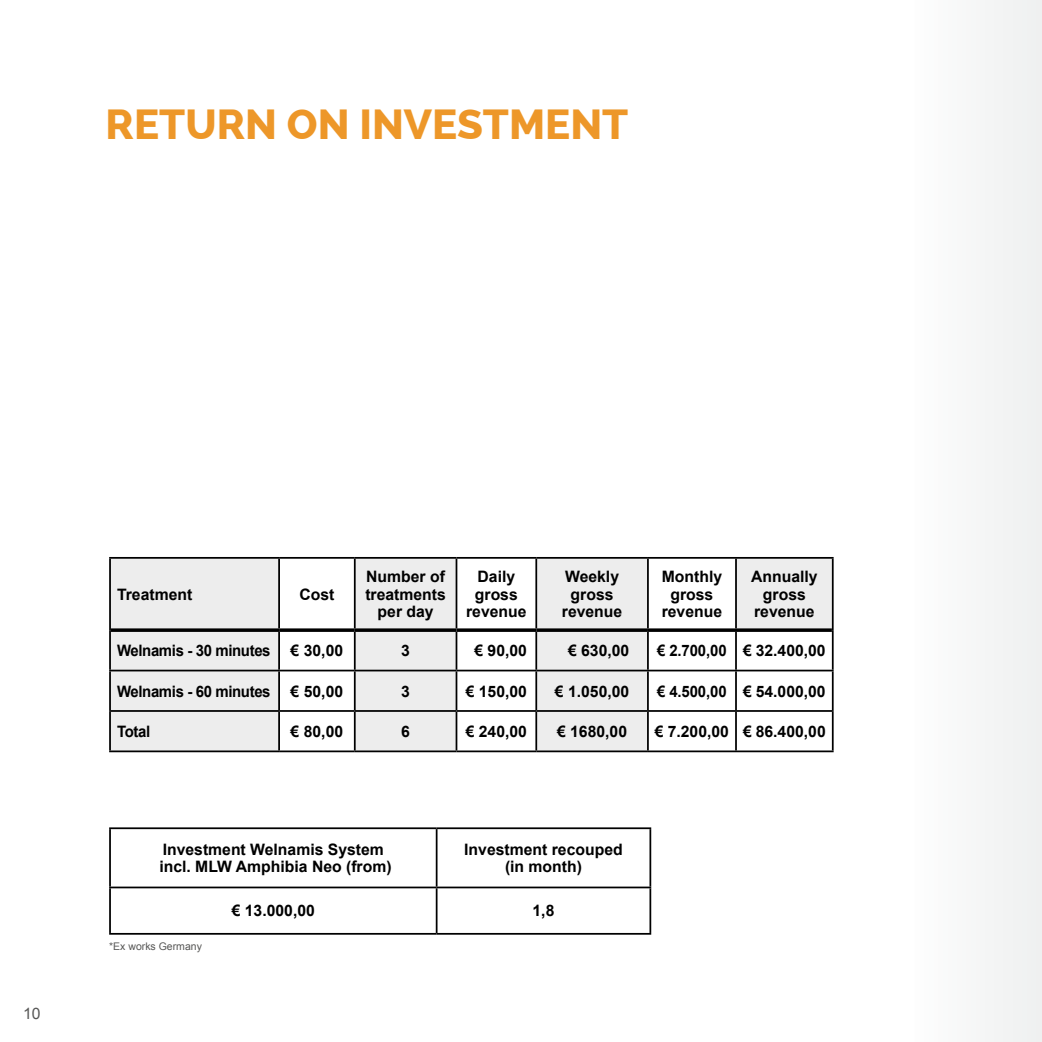
<style>
.page{position:relative;width:1042px;height:1042px;background:#fff}
.page>*{position:absolute;margin:0;border:0;box-sizing:border-box;transform-origin:0 0}
.t1{font:800 42px "Raleway";color:#ed9729}
.t2{font:700 15.75px/17.5px "Arial";color:#000;text-align:center}
.t3{font:700 15.75px "Arial";color:#000;scale:.95 1}
.t4{font:700 15.75px "Arial";letter-spacing:-.025em;color:#000;scale:.95 1}
.t5{font:15.75px "Arial";color:#575756}
.t6{font:10.5px "Arial";color:#575756}
</style>
<div class="page">
<svg style="left:437px;top:829px;width:212px;height:104px"></svg>
<hr style="left:109px;top:827px;width:328px;height:2px;background:#000">
<hr style="left:109px;top:829px;width:2px;height:57px;background:#000">
<hr style="left:437px;top:827px;width:214px;height:2px;background:#000">
<hr style="left:436px;top:829px;width:1px;height:57px;background:#000">
<hr style="left:649px;top:829px;width:2px;height:57px;background:#000">
<hr style="left:109px;top:886px;width:328px;height:2px;background:#000">
<hr style="left:109px;top:888px;width:2px;height:45px;background:#000">
<hr style="left:437px;top:886px;width:214px;height:2px;background:#000">
<hr style="left:436px;top:888px;width:1px;height:45px;background:#000">
<hr style="left:649px;top:888px;width:2px;height:45px;background:#000">
<hr style="left:109px;top:933px;width:328px;height:1px;background:#000">
<hr style="left:437px;top:933px;width:214px;height:1px;background:#000">
<svg style="left:111px;top:559px;width:721px;height:191px;fill:#ededed"></svg>
<svg style="left:280px;top:632px;width:552px;height:118px"></svg>
<hr style="left:735px;top:632px;width:2px;height:38px;background:#000">
<hr style="left:832px;top:630px;width:1px;height:40px;background:#000">
<hr style="left:279px;top:670px;width:76px;height:1px;background:#000">
<hr style="left:355px;top:670px;width:101px;height:1px;background:#000">
<hr style="left:456px;top:670px;width:80px;height:1px;background:#000">
<hr style="left:536px;top:670px;width:112px;height:1px;background:#000">
<hr style="left:648px;top:670px;width:88px;height:1px;background:#000">
<hr style="left:736px;top:670px;width:97px;height:1px;background:#000">
<hr style="left:735px;top:671px;width:2px;height:39px;background:#000">
<hr style="left:832px;top:671px;width:1px;height:39px;background:#000">
<hr style="left:279px;top:710px;width:76px;height:2px;background:#000">
<hr style="left:355px;top:710px;width:101px;height:2px;background:#000">
<hr style="left:456px;top:710px;width:80px;height:2px;background:#000">
<hr style="left:536px;top:710px;width:112px;height:2px;background:#000">
<hr style="left:648px;top:710px;width:88px;height:2px;background:#000">
<hr style="left:736px;top:710px;width:97px;height:2px;background:#000">
<hr style="left:735px;top:712px;width:2px;height:38px;background:#000">
<hr style="left:832px;top:712px;width:1px;height:38px;background:#000">
<hr style="left:279px;top:750px;width:76px;height:2px;background:#000">
<hr style="left:355px;top:750px;width:101px;height:2px;background:#000">
<hr style="left:456px;top:750px;width:80px;height:2px;background:#000">
<hr style="left:536px;top:750px;width:112px;height:2px;background:#000">
<hr style="left:648px;top:750px;width:88px;height:2px;background:#000">
<hr style="left:736px;top:750px;width:97px;height:2px;background:#000">
<hr style="left:354px;top:632px;width:2px;height:38px;background:#000">
<hr style="left:354px;top:671px;width:2px;height:39px;background:#000">
<hr style="left:354px;top:712px;width:2px;height:38px;background:#000">
<hr style="left:456px;top:632px;width:1px;height:38px;background:#000">
<hr style="left:535px;top:632px;width:2px;height:38px;background:#000">
<hr style="left:456px;top:671px;width:1px;height:39px;background:#000">
<hr style="left:535px;top:671px;width:2px;height:39px;background:#000">
<hr style="left:456px;top:712px;width:1px;height:38px;background:#000">
<hr style="left:535px;top:712px;width:2px;height:38px;background:#000">
<hr style="left:647px;top:632px;width:2px;height:38px;background:#000">
<hr style="left:647px;top:671px;width:2px;height:39px;background:#000">
<hr style="left:647px;top:712px;width:2px;height:38px;background:#000">
<hr style="left:109px;top:630px;width:2px;height:40px;background:#000">
<hr style="left:278px;top:632px;width:2px;height:38px;background:#000">
<hr style="left:109px;top:670px;width:170px;height:1px;background:#000">
<hr style="left:109px;top:671px;width:2px;height:39px;background:#000">
<hr style="left:278px;top:671px;width:2px;height:39px;background:#000">
<hr style="left:109px;top:710px;width:170px;height:2px;background:#000">
<hr style="left:109px;top:712px;width:2px;height:38px;background:#000">
<hr style="left:278px;top:712px;width:2px;height:38px;background:#000">
<hr style="left:109px;top:750px;width:170px;height:2px;background:#000">
<hr style="left:109px;top:557px;width:170px;height:2px;background:#000">
<hr style="left:109px;top:559px;width:2px;height:71px;background:#000">
<hr style="left:279px;top:557px;width:76px;height:2px;background:#000">
<hr style="left:278px;top:559px;width:2px;height:69px;background:#000">
<hr style="left:355px;top:557px;width:101px;height:2px;background:#000">
<hr style="left:354px;top:559px;width:2px;height:69px;background:#000">
<hr style="left:456px;top:557px;width:80px;height:2px;background:#000">
<hr style="left:456px;top:559px;width:1px;height:69px;background:#000">
<hr style="left:536px;top:557px;width:112px;height:2px;background:#000">
<hr style="left:535px;top:559px;width:2px;height:69px;background:#000">
<hr style="left:648px;top:557px;width:88px;height:2px;background:#000">
<hr style="left:647px;top:559px;width:2px;height:69px;background:#000">
<hr style="left:736px;top:557px;width:97px;height:2px;background:#000">
<hr style="left:735px;top:559px;width:2px;height:69px;background:#000">
<hr style="left:832px;top:559px;width:1px;height:71px;background:#000">
<svg style="left:111px;top:628px;width:168px;height:4px"></svg>
<svg style="left:279px;top:628px;width:76px;height:4px"></svg>
<svg style="left:355px;top:628px;width:101px;height:4px"></svg>
<svg style="left:456px;top:628px;width:80px;height:4px"></svg>
<svg style="left:536px;top:628px;width:112px;height:4px"></svg>
<svg style="left:648px;top:628px;width:88px;height:4px"></svg>
<svg style="left:736px;top:628px;width:96px;height:4px"></svg>
<h1 class="t1" style="left:105px;top:100px;width:524px">RETURN ON INVESTMENT</h1>
<p class="t5" style="left:23px;top:1003px;width:19px">10</p>
<p class="t2" style="left:117px;top:586px;width:77px">Treatment</p>
<p class="t2" style="left:299px;top:586px;width:36px">Cost</p>
<p class="t2" style="left:365px;top:568px;width:82px">Number of treatments per day</p>
<p class="t2" style="left:466px;top:568px;width:62px">Daily gross revenue</p>
<p class="t2" style="left:562px;top:568px;width:62px">Weekly gross revenue</p>
<p class="t2" style="left:662px;top:568px;width:62px">Monthly gross revenue</p>
<p class="t2" style="left:751px;top:568px;width:68px">Annually gross revenue</p>
<p class="t4" style="left:117px;top:640px;width:163px">Welnamis - 30 minutes</p>
<p class="t2" style="left:291px;top:642px;width:54px">€ 30,00</p>
<p class="t2" style="left:401px;top:642px;width:10px">3</p>
<p class="t2" style="left:474px;top:642px;width:54px">€ 90,00</p>
<p class="t2" style="left:568px;top:642px;width:63px">€ 630,00</p>
<p class="t3" style="left:657px;top:640px;width:179px">€ 2.700,00 € 32.400,00</p>
<p class="t4" style="left:117px;top:680px;width:163px">Welnamis - 60 minutes</p>
<p class="t2" style="left:291px;top:683px;width:54px">€ 50,00</p>
<p class="t2" style="left:401px;top:683px;width:10px">3</p>
<p class="t2" style="left:466px;top:683px;width:63px">€ 150,00</p>
<p class="t2" style="left:555px;top:683px;width:76px">€ 1.050,00</p>
<p class="t3" style="left:657px;top:680px;width:179px">€ 4.500,00 € 54.000,00</p>
<p class="t3" style="left:117px;top:721px;width:36px">Total</p>
<p class="t2" style="left:291px;top:723px;width:54px">€ 80,00</p>
<p class="t2" style="left:401px;top:723px;width:10px">6</p>
<p class="t2" style="left:466px;top:723px;width:63px">€ 240,00</p>
<p class="t2" style="left:557px;top:723px;width:72px">€ 1680,00</p>
<p class="t2" style="left:655px;top:723px;width:172px">€ 7.200,00 € 86.400,00</p>
<p class="t2" style="left:159px;top:841px;width:234px;text-align:left">Investment Welnamis System incl. MLW Amphibia Neo (from)</p>
<p class="t2" style="left:464px;top:841px;width:160px">Investment recouped (in month)</p>
<p class="t2" style="left:232px;top:902px;width:85px">€ 13.000,00</p>
<p class="t2" style="left:532px;top:902px;width:23px">1,8</p>
<p class="t6" style="left:109px;top:940px;width:94px">*Ex works Germany</p>
</div>
